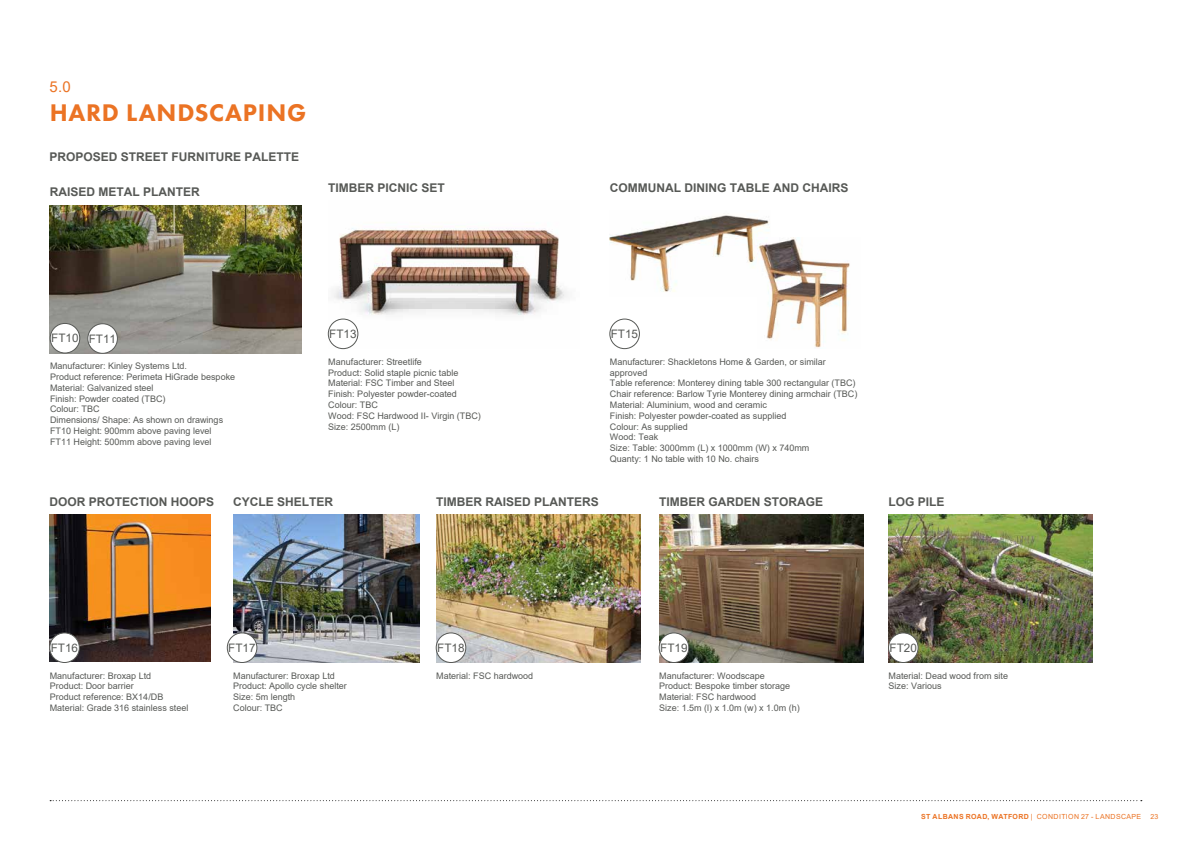
<style>
.page{position:relative;width:1191px;height:842px;background:#fff}
.page>*{position:absolute;margin:0;border:0;box-sizing:border-box;transform-origin:0 0}
.t1{font:800 25px "Futura PT";letter-spacing:.03em;color:#eb7324}
.t2{font:15px "Arial";color:#eb7324}
.t3{font:700 12px "Arial";color:#575956}
.t4{font:11.7px "Arial";color:#575956}
.t5{font:9px/10.8px "Arial";color:#575956}
.t6{font:7px "Arial";letter-spacing:.055em;color:#eb7324}
.s1{font-weight:700}
</style>
<div class="page">
<svg style="left:50px;top:800px;width:1091px;height:1px"></svg>
<img style="left:50px;top:514px;width:161px;height:148px">
<img style="left:233px;top:514px;width:186px;height:149px">
<img style="left:436px;top:514px;width:204px;height:149px">
<img style="left:659px;top:514px;width:204px;height:149px">
<img style="left:888px;top:514px;width:204px;height:149px">
<div style="left:50px;top:633px;width:29px;height:29px;background:#fff;border-radius:50%"></div>
<div style="left:50px;top:633px;width:29px;height:30px;border:1px solid #575956;border-radius:50%"></div>
<div style="left:227px;top:633px;width:30px;height:29px;background:#fff;border-radius:50%"></div>
<div style="left:227px;top:633px;width:30px;height:30px;border:1px solid #575956;border-radius:50%"></div>
<div style="left:436px;top:633px;width:30px;height:29px;background:#fff;border-radius:50%"></div>
<div style="left:436px;top:633px;width:30px;height:30px;border:1px solid #575956;border-radius:50%"></div>
<div style="left:659px;top:633px;width:30px;height:29px;background:#fff;border-radius:50%"></div>
<div style="left:659px;top:633px;width:30px;height:30px;border:1px solid #575956;border-radius:50%"></div>
<div style="left:888px;top:633px;width:30px;height:29px;background:#fff;border-radius:50%"></div>
<div style="left:888px;top:633px;width:30px;height:30px;border:1px solid #575956;border-radius:50%"></div>
<img style="left:50px;top:205px;width:251px;height:148px">
<div style="left:50px;top:323px;width:30px;height:30px;background:#fff;border-radius:50%"></div>
<div style="left:50px;top:323px;width:30px;height:30px;border:1px solid #575956;border-radius:50%"></div>
<div style="left:88px;top:324px;width:29px;height:29px;background:#fff;border-radius:50%"></div>
<div style="left:88px;top:324px;width:30px;height:29px;border:1px solid #575956;border-radius:50%"></div>
<img style="left:328px;top:228px;width:239px;height:121px">
<img style="left:609px;top:215px;width:160px;height:77px">
<img style="left:758px;top:238px;width:92px;height:110px">
<div style="left:328px;top:319px;width:30px;height:30px;background:#fff;border-radius:50%"></div>
<div style="left:328px;top:319px;width:30px;height:30px;border:1px solid #575956;border-radius:50%"></div>
<div style="left:609px;top:319px;width:30px;height:30px;border:1px solid #575956;border-radius:50%"></div>
<h2 class="t2" style="left:50px;top:76px;width:23px">5.0</h2>
<h1 class="t1" style="left:50px;top:97px;width:258px">HARD LANDSCAPING</h1>
<h3 class="t3" style="left:50px;top:148px;width:251px">PROPOSED STREET FURNITURE PALETTE</h3>
<h3 class="t3" style="left:50px;top:183px;width:152px">RAISED METAL PLANTER</h3>
<h3 class="t3" style="left:328px;top:179px;width:118px">TIMBER PICNIC SET</h3>
<h3 class="t3" style="left:609px;top:179px;width:240px">COMMUNAL DINING TABLE AND CHAIRS</h3>
<p class="t4" style="left:51px;top:330px;width:66px">FT10 FT11</p>
<p class="t5" style="left:50px;top:360px;width:187px">Manufacturer: Kinley Systems Ltd.<br>Product reference: Perimeta HiGrade bespoke Material: Galvanized steel<br>Finish: Powder coated (TBC)<br>Colour: TBC<br>Dimensions/ Shape: As shown on drawings FT10 Height: 900mm above paving level<br>FT11 Height: 500mm above paving level</p>
<p class="t4" style="left:329px;top:326px;width:29px">FT13</p>
<p class="t4" style="left:611px;top:326px;width:29px">FT15</p>
<p class="t5" style="left:328px;top:356px;width:154px">Manufacturer: Streetlife<br>Product: Solid staple picnic table<br>Material: FSC Timber and Steel<br>Finish: Polyester powder-coated<br>Colour: TBC<br>Wood: FSC Hardwood II- Virgin (TBC)<br>Size: 2500mm (L)</p>
<p class="t5" style="left:610px;top:356px;width:249px">Manufacturer: Shackletons Home &amp; Garden, or similar approved<br>Table reference: Monterey dining table 300 rectangular (TBC)<br>Chair reference: Barlow Tyrie Monterey dining armchair (TBC)<br>Material: Aluminium, wood and ceramic<br>Finish: Polyester powder-coated as supplied<br>Colour: As supplied<br>Wood: Teak<br>Size: Table: 3000mm (L) x 1000mm (W) x 740mm<br>Quanty: 1 No table with 10 No. chairs</p>
<h3 class="t3" style="left:50px;top:493px;width:166px">DOOR PROTECTION HOOPS</h3>
<h3 class="t3" style="left:233px;top:493px;width:102px">CYCLE SHELTER</h3>
<h3 class="t3" style="left:436px;top:493px;width:164px">TIMBER RAISED PLANTERS</h3>
<h3 class="t3" style="left:659px;top:493px;width:166px">TIMBER GARDEN STORAGE</h3>
<h3 class="t3" style="left:888px;top:493px;width:58px">LOG PILE</h3>
<p class="t4" style="left:51px;top:640px;width:29px">FT16</p>
<p class="t4" style="left:228px;top:640px;width:29px">FT17</p>
<p class="t4" style="left:437px;top:640px;width:29px">FT18</p>
<p class="t4" style="left:660px;top:640px;width:29px">FT19</p>
<p class="t4" style="left:889px;top:640px;width:29px">FT20</p>
<p class="t5" style="left:50px;top:670px;width:140px">Manufacturer: Broxap Ltd<br>Product: Door barrier<br>Product reference: BX14/DB<br>Material: Grade 316 stainless steel</p>
<p class="t5" style="left:233px;top:670px;width:115px">Manufacturer: Broxap Ltd<br>Product: Apollo cycle shelter<br>Size: 5m length<br>Colour: TBC</p>
<p class="t5" style="left:436px;top:670px;width:99px">Material: FSC hardwood</p>
<p class="t5" style="left:659px;top:670px;width:142px">Manufacturer: Woodscape<br>Product: Bespoke timber storage<br>Material: FSC hardwood<br>Size: 1.5m (l) x 1.0m (w) x 1.0m (h)</p>
<p class="t5" style="left:888px;top:670px;width:121px">Material: Dead wood from site<br>Size: Various</p>
<p class="t6" style="left:921px;top:811px;width:222px"><span class="s1">ST ALBANS ROAD, WATFORD</span> | CONDITION 27 - LANDSCAPE</p>
<p class="t6" style="left:1150px;top:811px;width:9px">23</p>
</div>
